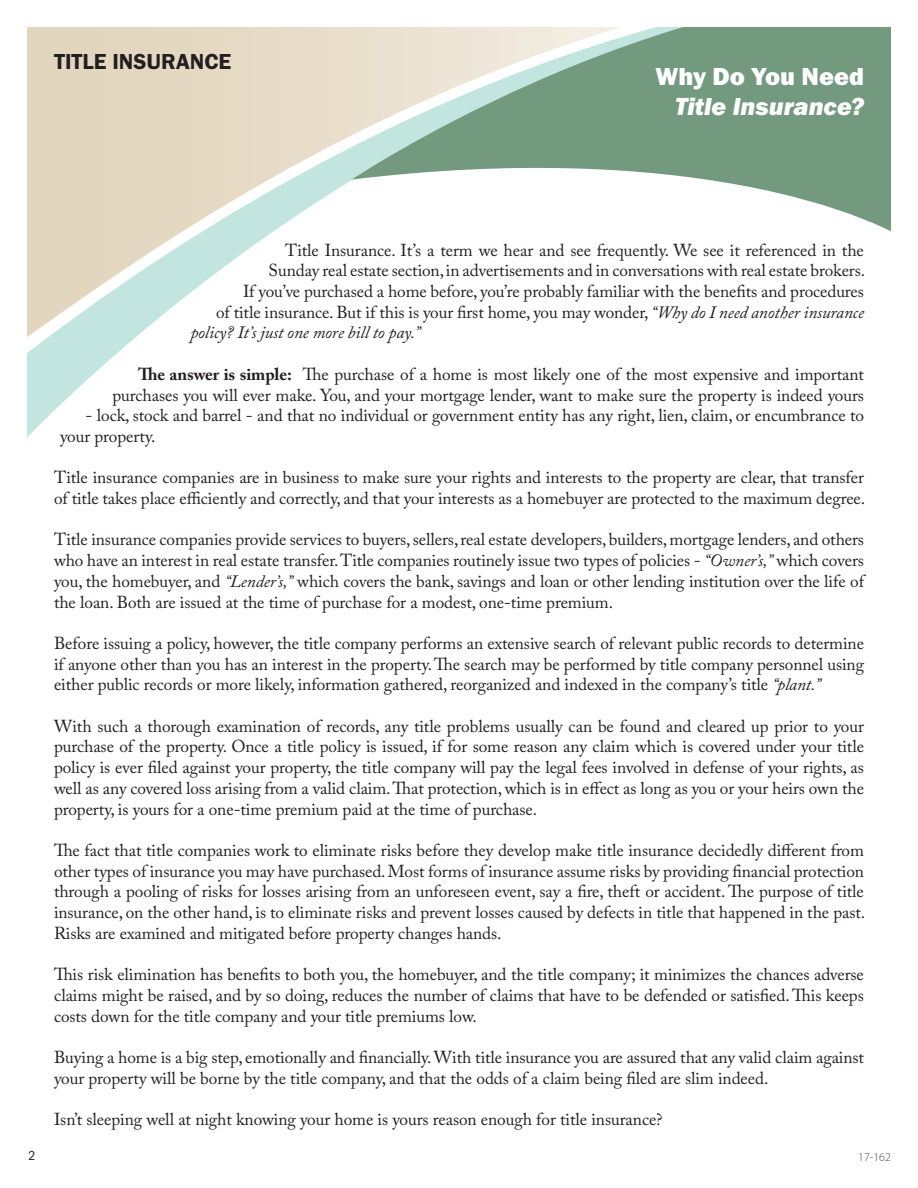
<style>
.page{position:relative;width:918px;height:1188px;background:#fff}
.page>*{position:absolute;margin:0;border:0;box-sizing:border-box;transform-origin:0 0}
.t1{font:25.5px "Franklin Gothic URW Hea Ita";color:#fff}
.t2{font:25.5px "Franklin Gothic URW Hea";color:#fff}
.t3{font:22.5px "Franklin Gothic URW Dem";color:#231f20}
.t4{font:17.25px/20.7px "Adobe Caslon Pro";letter-spacing:-.005em;color:#231f20;text-align:justify}
.t5{font:italic 17.25px "Adobe Caslon Pro";letter-spacing:-.005em;color:#231f20}
.t6{font:13.5px "Franklin Gothic URW Con Boo";color:#231f20}
.t7{font:300 12px "Myriad Pro";color:#4b4c4d}
.s1{font-style:italic}
.s2{font-weight:700}
</style>
<div class="page">
<svg style="left:27px;top:337px;width:109px;height:100px"></svg>
<svg style="left:27px;top:27px;width:325px;height:310px"></svg>
<svg style="left:352px;top:27px;width:539px;height:205px;fill:#739a7f"></svg>
<p class="t3" style="left:54px;top:48px;width:179px">TITLE INSURANCE</p>
<p class="t2" style="left:656px;top:59px;width:210px">Why Do You Need</p>
<p class="t1" style="left:675px;top:90px;width:191px">Title Insurance?</p>
<p class="t6" style="left:28px;top:1147px;width:8px">2</p>
<p class="t4" style="left:285px;top:239px;width:580px">Title Insurance. It’s a term we hear and see frequently. We see it referenced in the</p>
<p class="t4" style="left:268px;top:260px;width:598px">Sunday real estate section, in advertisements and in conversations with real estate brokers.</p>
<p class="t4" style="left:243px;top:281px;width:623px">If you’ve purchased a home before, you’re probably familiar with the benefits and procedures</p>
<p class="t4" style="left:216px;top:301px;width:650px">of title insurance. But if this is your first home, you may wonder, <span class="s1">“Why do I need another insurance</span></p>
<p class="t5" style="left:190px;top:322px;width:232px">policy? It’s just one more bill to pay.”</p>
<p class="t4" style="left:112px;top:364px;width:753px;text-align:right"><span class="s2">The answer is simple:</span> The purchase of a home is most likely one of the most expensive and important purchases you will ever make. You, and your mortgage lender, want to make sure the property is indeed yours</p>
<p class="t4" style="left:60px;top:405px;width:806px;text-indent:26px">- lock, stock and barrel - and that no individual or government entity has any right, lien, claim, or encumbrance to your property.</p>
<p class="t4" style="left:54px;top:467px;width:813px">Title insurance companies are in business to make sure your rights and interests to the property are clear, that transfer of title takes place efficiently and correctly, and that your interests as a homebuyer are protected to the maximum degree.</p>
<p class="t4" style="left:54px;top:529px;width:812px">Title insurance companies provide services to buyers, sellers, real estate developers, builders, mortgage lenders, and others who have an interest in real estate transfer. Title companies routinely issue two types of policies - <span class="s1">“Owner’s,”</span> which covers you, the homebuyer, and <span class="s1">“Lender’s,”</span> which covers the bank, savings and loan or other lending institution over the life of the loan. Both are issued at the time of purchase for a modest, one-time premium.</p>
<p class="t4" style="left:54px;top:633px;width:812px">Before issuing a policy, however, the title company performs an extensive search of relevant public records to determine if anyone other than you has an interest in the property. The search may be performed by title company personnel using either public records or more likely, information gathered, reorganized and indexed in the company’s title <span class="s1">“plant.”</span></p>
<p class="t4" style="left:54px;top:715px;width:812px">With such a thorough examination of records, any title problems usually can be found and cleared up prior to your purchase of the property. Once a title policy is issued, if for some reason any claim which is covered under your title policy is ever filed against your property, the title company will pay the legal fees involved in defense of your rights, as well as any covered loss arising from a valid claim. That protection, which is in effect as long as you or your heirs own the property, is yours for a one-time premium paid at the time of purchase.</p>
<p class="t4" style="left:54px;top:840px;width:813px">The fact that title companies work to eliminate risks before they develop make title insurance decidedly different from other types of insurance you may have purchased. Most forms of insurance assume risks by providing financial protection through a pooling of risks for losses arising from an unforeseen event, say a fire, theft or accident. The purpose of title insurance, on the other hand, is to eliminate risks and prevent losses caused by defects in title that happened in the past.<br>Risks are examined and mitigated before property changes hands.</p>
<p class="t4" style="left:54px;top:964px;width:811px">This risk elimination has benefits to both you, the homebuyer, and the title company; it minimizes the chances adverse claims might be raised, and by so doing, reduces the number of claims that have to be defended or satisfied. This keeps costs down for the title company and your title premiums low.</p>
<p class="t4" style="left:54px;top:1047px;width:812px">Buying a home is a big step, emotionally and financially. With title insurance you are assured that any valid claim against your property will be borne by the title company, and that the odds of a claim being filed are slim indeed.</p>
<p class="t4" style="left:54px;top:1109px;width:610px">Isn’t sleeping well at night knowing your home is yours reason enough for title insurance?</p>
<p class="t7" style="left:858px;top:1150px;width:34px">17-162</p>
</div>
